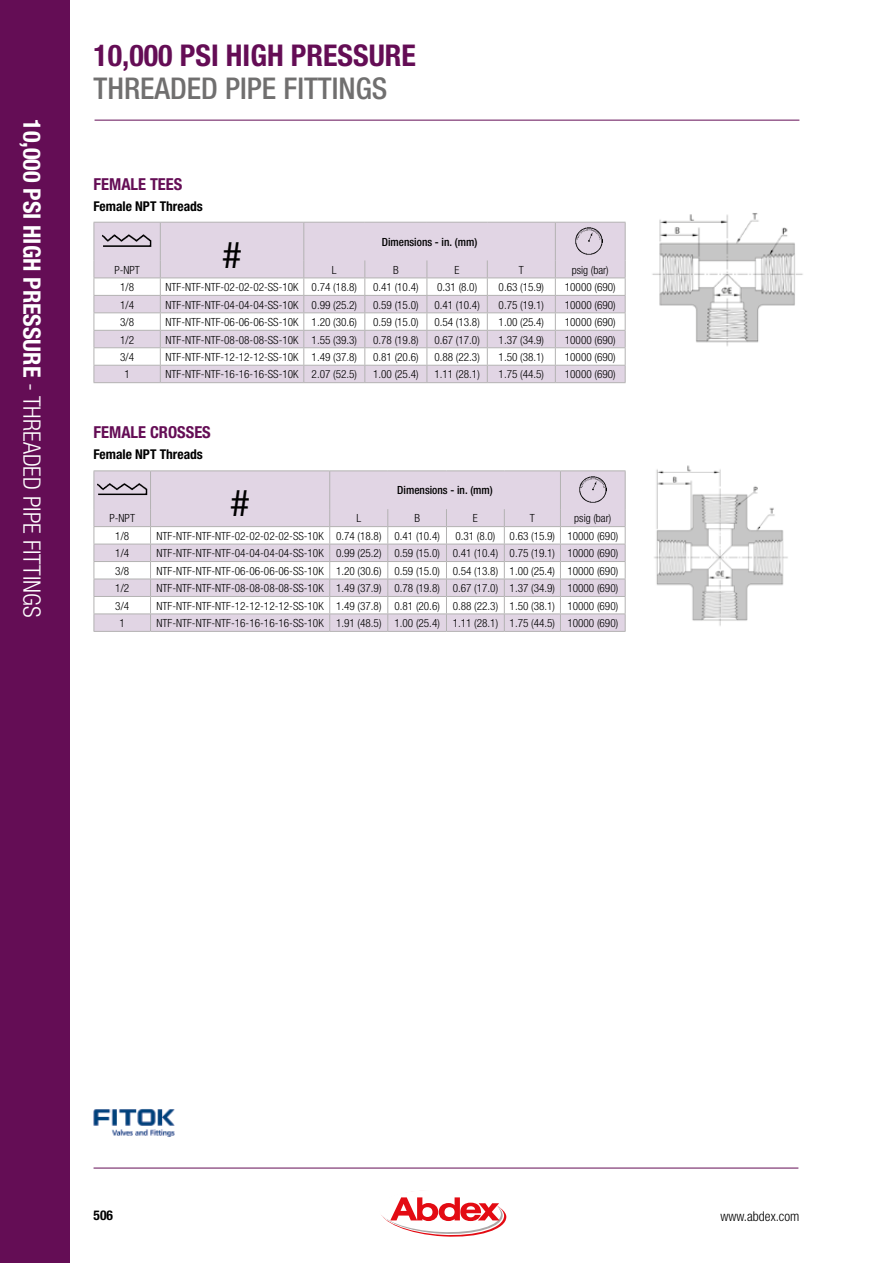
<style>
.page{position:relative;width:893px;height:1263px;background:#fff}
.page>*{position:absolute;margin:0;border:0;box-sizing:border-box;transform-origin:0 0}
.t1{font:36.6px "Helvetica Neue";color:#000}
.t2{font:700 condensed 30px "Helvetica Neue";color:#640d55}
.t3{font:500 condensed 30px "Helvetica Neue";color:#706f6f}
.t4{font:700 condensed 24px "Helvetica Neue";color:#fff}
.t5{font:700 condensed 16.5px "Helvetica Neue";color:#640d55}
.t6{font:700 condensed 13.5px "Helvetica Neue";color:#000}
.t7{font:300 condensed 13.5px "Helvetica Neue";color:#000}
.t8{font:300 condensed 11.25px "Helvetica Neue";color:#000}
.t9{font:500 condensed 11.25px "Helvetica Neue";color:#000}
.s1{font-weight:300}
</style>
<div class="page">
<div style="left:0;top:0;width:70px;height:1263px;background:#640d55"></div>
<hr style="left:95px;top:120px;width:704px;height:1px;background:#640d55">
<hr style="left:94px;top:1168px;width:704px;height:1px;background:#640d55">
<img style="left:93px;top:1109px;width:82px;height:28px">
<svg style="left:381px;top:1191px;width:125px;height:46px"></svg>
<div style="left:95px;top:223px;width:530px;height:37px;background:#e1d5e4"></div>
<hr style="left:94px;top:382px;width:66px;height:1px;background:#b3b2b2">
<hr style="left:160px;top:382px;width:144px;height:1px;background:#b3b2b2">
<hr style="left:304px;top:382px;width:61px;height:1px;background:#b3b2b2">
<hr style="left:365px;top:382px;width:62px;height:1px;background:#b3b2b2">
<hr style="left:427px;top:382px;width:60px;height:1px;background:#b3b2b2">
<hr style="left:487px;top:382px;width:68px;height:1px;background:#b3b2b2">
<hr style="left:555px;top:382px;width:71px;height:1px;background:#b3b2b2">
<hr style="left:94px;top:222px;width:66px;height:1px;background:#b3b2b2">
<hr style="left:94px;top:223px;width:1px;height:37px;background:#b3b2b2">
<hr style="left:160px;top:222px;width:144px;height:1px;background:#b3b2b2">
<hr style="left:160px;top:223px;width:1px;height:37px;background:#b3b2b2">
<hr style="left:304px;top:222px;width:61px;height:1px;background:#b3b2b2">
<hr style="left:303px;top:223px;width:1px;height:37px;background:#b3b2b2">
<hr style="left:365px;top:222px;width:62px;height:1px;background:#b3b2b2">
<hr style="left:427px;top:222px;width:60px;height:1px;background:#b3b2b2">
<hr style="left:487px;top:222px;width:68px;height:1px;background:#b3b2b2">
<hr style="left:555px;top:222px;width:71px;height:1px;background:#b3b2b2">
<hr style="left:555px;top:223px;width:1px;height:37px;background:#b3b2b2">
<hr style="left:625px;top:223px;width:1px;height:37px;background:#b3b2b2">
<svg style="left:94px;top:260px;width:532px;height:122px"></svg>
<img style="left:654px;top:465px;width:134px;height:161px">
<div style="left:95px;top:471px;width:530px;height:38px;background:#e1d5e4"></div>
<hr style="left:94px;top:631px;width:57px;height:1px;background:#b3b2b2">
<hr style="left:151px;top:631px;width:179px;height:1px;background:#b3b2b2">
<hr style="left:330px;top:631px;width:58px;height:1px;background:#b3b2b2">
<hr style="left:388px;top:631px;width:58px;height:1px;background:#b3b2b2">
<hr style="left:446px;top:631px;width:58px;height:1px;background:#b3b2b2">
<hr style="left:504px;top:631px;width:56px;height:1px;background:#b3b2b2">
<hr style="left:560px;top:631px;width:66px;height:1px;background:#b3b2b2">
<hr style="left:94px;top:470px;width:57px;height:1px;background:#b3b2b2">
<hr style="left:94px;top:471px;width:1px;height:38px;background:#b3b2b2">
<hr style="left:151px;top:470px;width:179px;height:1px;background:#b3b2b2">
<hr style="left:150px;top:471px;width:1px;height:38px;background:#b3b2b2">
<hr style="left:330px;top:470px;width:58px;height:1px;background:#b3b2b2">
<hr style="left:329px;top:471px;width:1px;height:38px;background:#b3b2b2">
<hr style="left:388px;top:470px;width:58px;height:1px;background:#b3b2b2">
<hr style="left:446px;top:470px;width:58px;height:1px;background:#b3b2b2">
<hr style="left:504px;top:470px;width:56px;height:1px;background:#b3b2b2">
<hr style="left:560px;top:470px;width:66px;height:1px;background:#b3b2b2">
<hr style="left:560px;top:471px;width:1px;height:38px;background:#b3b2b2">
<hr style="left:625px;top:471px;width:1px;height:38px;background:#b3b2b2">
<svg style="left:94px;top:509px;width:532px;height:122px"></svg>
<img style="left:652px;top:213px;width:151px;height:133px">
<img style="left:576px;top:228px;width:26px;height:26px">
<img style="left:98px;top:232px;width:58px;height:17px">
<img style="left:579px;top:476px;width:27px;height:27px">
<img style="left:94px;top:480px;width:56px;height:18px">
<h3 class="t4" style="left:46px;top:119px;width:500px;rotate:90deg">10,000 PSI HIGH PRESSURE <span class="s1">- THREADED PIPE FITTINGS</span></h3>
<h2 class="t2" style="left:93px;top:37px;width:324px">10,000 PSI HIGH PRESSURE</h2>
<h2 class="t3" style="left:93px;top:70px;width:295px">THREADED PIPE FITTINGS</h2>
<h3 class="t5" style="left:94px;top:174px;width:90px">FEMALE TEES</h3>
<p class="t6" style="left:94px;top:197px;width:111px">Female NPT Threads</p>
<h1 class="t1" style="left:222px;top:228px;width:22px">#</h1>
<p class="t9" style="left:382px;top:235px;width:97px">Dimensions - in. (mm)</p>
<p class="t8" style="left:114px;top:263px;width:27px">P-NPT</p>
<p class="t8" style="left:332px;top:263px;width:6px">L</p>
<p class="t8" style="left:393px;top:263px;width:7px">B</p>
<p class="t8" style="left:455px;top:263px;width:6px">E</p>
<p class="t8" style="left:519px;top:263px;width:6px">T</p>
<p class="t8" style="left:572px;top:263px;width:39px">psig (bar)</p>
<p class="t8" style="left:120px;top:281px;width:15px">1/8</p>
<p class="t8" style="left:166px;top:281px;width:193px">NTF-NTF-NTF-02-02-02-SS-10K 0.74 (18.8)</p>
<p class="t8" style="left:373px;top:281px;width:47px">0.41 (10.4)</p>
<p class="t8" style="left:437px;top:281px;width:42px">0.31 (8.0)</p>
<p class="t8" style="left:499px;top:281px;width:47px">0.63 (15.9)</p>
<p class="t8" style="left:565px;top:281px;width:52px">10000 (690)</p>
<p class="t8" style="left:120px;top:298px;width:15px">1/4</p>
<p class="t8" style="left:166px;top:298px;width:193px">NTF-NTF-NTF-04-04-04-SS-10K 0.99 (25.2)</p>
<p class="t8" style="left:373px;top:298px;width:47px">0.59 (15.0)</p>
<p class="t8" style="left:434px;top:298px;width:47px">0.41 (10.4)</p>
<p class="t8" style="left:499px;top:298px;width:47px">0.75 (19.1)</p>
<p class="t8" style="left:565px;top:298px;width:52px">10000 (690)</p>
<p class="t8" style="left:120px;top:316px;width:15px">3/8</p>
<p class="t8" style="left:166px;top:316px;width:193px">NTF-NTF-NTF-06-06-06-SS-10K 1.20 (30.6)</p>
<p class="t8" style="left:373px;top:316px;width:47px">0.59 (15.0)</p>
<p class="t8" style="left:434px;top:316px;width:47px">0.54 (13.8)</p>
<p class="t8" style="left:499px;top:316px;width:47px">1.00 (25.4)</p>
<p class="t8" style="left:565px;top:316px;width:52px">10000 (690)</p>
<p class="t8" style="left:120px;top:333px;width:15px">1/2</p>
<p class="t8" style="left:166px;top:333px;width:193px">NTF-NTF-NTF-08-08-08-SS-10K 1.55 (39.3)</p>
<p class="t8" style="left:373px;top:333px;width:47px">0.78 (19.8)</p>
<p class="t8" style="left:434px;top:333px;width:47px">0.67 (17.0)</p>
<p class="t8" style="left:499px;top:333px;width:47px">1.37 (34.9)</p>
<p class="t8" style="left:565px;top:333px;width:52px">10000 (690)</p>
<p class="t8" style="left:120px;top:351px;width:15px">3/4</p>
<p class="t8" style="left:166px;top:351px;width:193px">NTF-NTF-NTF-12-12-12-SS-10K 1.49 (37.8)</p>
<p class="t8" style="left:373px;top:351px;width:47px">0.81 (20.6)</p>
<p class="t8" style="left:434px;top:351px;width:47px">0.88 (22.3)</p>
<p class="t8" style="left:499px;top:351px;width:47px">1.50 (38.1)</p>
<p class="t8" style="left:565px;top:351px;width:52px">10000 (690)</p>
<p class="t8" style="left:124px;top:368px;width:7px">1</p>
<p class="t8" style="left:166px;top:368px;width:193px">NTF-NTF-NTF-16-16-16-SS-10K 2.07 (52.5)</p>
<p class="t8" style="left:373px;top:368px;width:47px">1.00 (25.4)</p>
<p class="t8" style="left:434px;top:368px;width:47px">1.11 (28.1)</p>
<p class="t8" style="left:499px;top:368px;width:47px">1.75 (44.5)</p>
<p class="t8" style="left:565px;top:368px;width:52px">10000 (690)</p>
<h3 class="t5" style="left:94px;top:422px;width:119px">FEMALE CROSSES</h3>
<p class="t6" style="left:94px;top:446px;width:111px">Female NPT Threads</p>
<h1 class="t1" style="left:230px;top:477px;width:22px">#</h1>
<p class="t9" style="left:397px;top:484px;width:97px">Dimensions - in. (mm)</p>
<p class="t8" style="left:109px;top:512px;width:27px">P-NPT</p>
<p class="t8" style="left:356px;top:512px;width:6px">L</p>
<p class="t8" style="left:414px;top:512px;width:7px">B</p>
<p class="t8" style="left:473px;top:512px;width:6px">E</p>
<p class="t8" style="left:530px;top:512px;width:6px">T</p>
<p class="t8" style="left:574px;top:512px;width:39px">psig (bar)</p>
<p class="t8" style="left:115px;top:529px;width:15px">1/8</p>
<p class="t8" style="left:157px;top:529px;width:285px">NTF-NTF-NTF-NTF-02-02-02-02-SS-10K 0.74 (18.8) 0.41 (10.4)</p>
<p class="t8" style="left:455px;top:529px;width:42px">0.31 (8.0)</p>
<p class="t8" style="left:510px;top:529px;width:110px">0.63 (15.9) 10000 (690)</p>
<p class="t8" style="left:115px;top:547px;width:15px">1/4</p>
<p class="t8" style="left:157px;top:547px;width:463px">NTF-NTF-NTF-NTF-04-04-04-04-SS-10K 0.99 (25.2) 0.59 (15.0) 0.41 (10.4) 0.75 (19.1) 10000 (690)</p>
<p class="t8" style="left:115px;top:564px;width:15px">3/8</p>
<p class="t8" style="left:157px;top:564px;width:463px">NTF-NTF-NTF-NTF-06-06-06-06-SS-10K 1.20 (30.6) 0.59 (15.0) 0.54 (13.8) 1.00 (25.4) 10000 (690)</p>
<p class="t8" style="left:115px;top:582px;width:15px">1/2</p>
<p class="t8" style="left:157px;top:582px;width:463px">NTF-NTF-NTF-NTF-08-08-08-08-SS-10K 1.49 (37.9) 0.78 (19.8) 0.67 (17.0) 1.37 (34.9) 10000 (690)</p>
<p class="t8" style="left:115px;top:599px;width:15px">3/4</p>
<p class="t8" style="left:157px;top:599px;width:463px">NTF-NTF-NTF-NTF-12-12-12-12-SS-10K 1.49 (37.8) 0.81 (20.6) 0.88 (22.3) 1.50 (38.1) 10000 (690)</p>
<p class="t8" style="left:120px;top:617px;width:7px">1</p>
<p class="t8" style="left:157px;top:617px;width:463px">NTF-NTF-NTF-NTF-16-16-16-16-SS-10K 1.91 (48.5) 1.00 (25.4) 1.11 (28.1) 1.75 (44.5) 10000 (690)</p>
<p class="t6" style="left:94px;top:1207px;width:21px">506</p>
<p class="t7" style="left:720px;top:1208px;width:81px">www.abdex.com</p>
</div>
